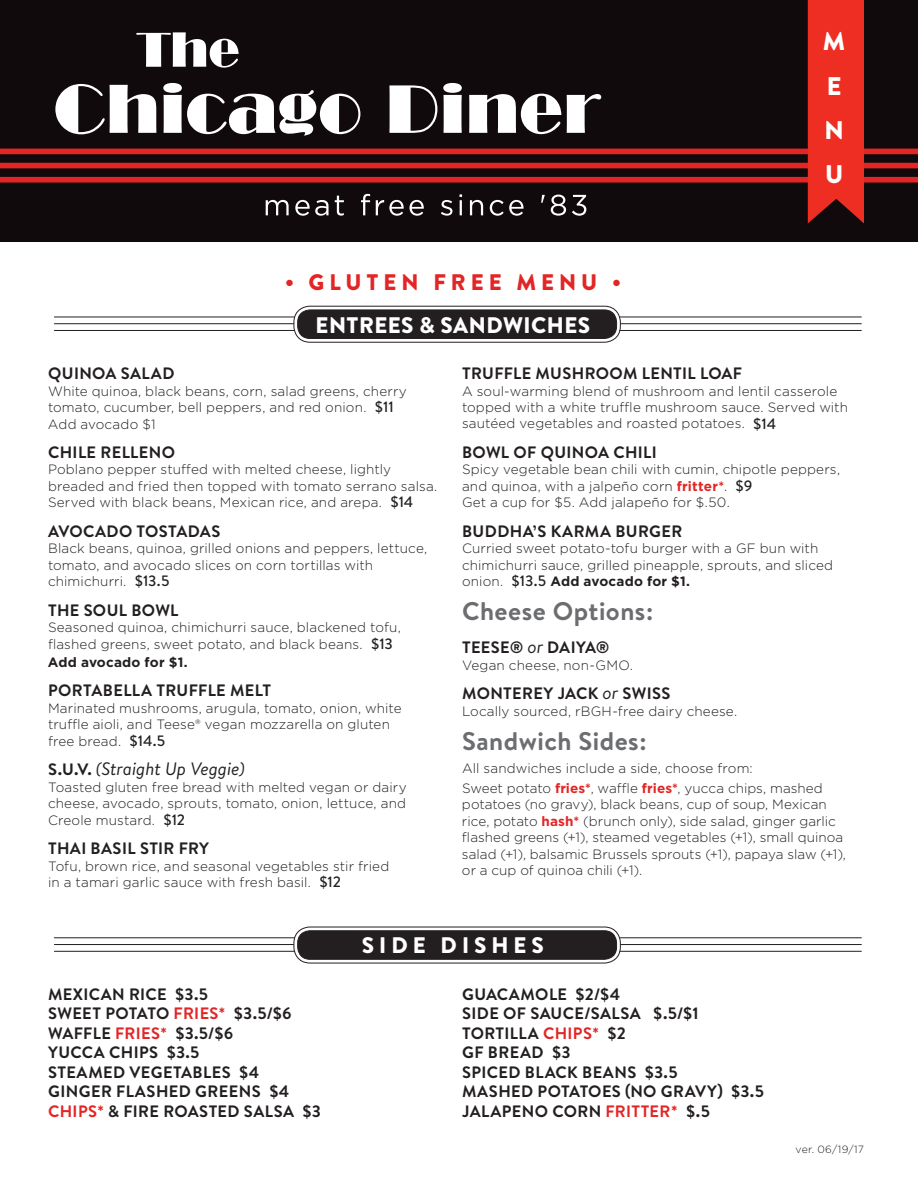
<style>
.page{position:relative;width:918px;height:1188px;background:#fff}
.page>*{position:absolute;margin:0;border:0;box-sizing:border-box;transform-origin:0 0}
.t1{font:700 25.5px "Brandon Text";letter-spacing:.02em;color:#6c6d70}
.t2{font:900 25.5px/44.2px "Brandon Text";color:#fff}
.t3{font:900 22.5px "Brandon Text";letter-spacing:.02em;color:#fff}
.t4{font:900 22.5px "Brandon Text";letter-spacing:.22em;color:#e32525}
.t5{font:900 22.5px "Brandon Text";letter-spacing:.22em;color:#fff}
.t6{font:italic 18px "Brandon Text";letter-spacing:-.005em;color:#231f20}
.t7{font:700 16.5px/19.5px "Brandon Text";letter-spacing:.025em;color:#231f20}
.t8{font:300 13.5px/16.5px "Gotham";letter-spacing:.01em;color:#231f20}
.t9{font:700 13.5px "Gotham";letter-spacing:.015em;color:#231f20}
.t10{font:300 10.5px "Gotham";letter-spacing:.025em;color:#231f20}
.s1{font-family:"Brandon Text";font-weight:500;font-size:15px}
.s2{font-weight:700;font-style:normal;font-size:16.5px}
.s3{font-weight:700;color:#e32525}
.s4{font-weight:700}
.s5{font-weight:400;font-style:italic;font-size:18px}
.s6{color:#e32525}
</style>
<div class="page">
<hr style="left:54px;top:944px;width:240px;height:1px;background:#231f20">
<hr style="left:54px;top:323px;width:240px;height:1px;background:#231f20">
<hr style="left:621px;top:944px;width:240px;height:1px;background:#231f20">
<hr style="left:621px;top:323px;width:240px;height:1px;background:#231f20">
<hr style="left:54px;top:937px;width:240px;height:1px;background:#231f20">
<hr style="left:54px;top:317px;width:240px;height:1px;background:#231f20">
<hr style="left:620px;top:937px;width:241px;height:1px;background:#231f20">
<hr style="left:620px;top:317px;width:241px;height:1px;background:#231f20">
<hr style="left:54px;top:951px;width:240px;height:1px;background:#231f20">
<hr style="left:54px;top:330px;width:240px;height:1px;background:#231f20">
<hr style="left:620px;top:951px;width:241px;height:1px;background:#231f20">
<hr style="left:620px;top:330px;width:241px;height:1px;background:#231f20">
<div style="left:298px;top:931px;width:319px;height:28px;background:#231f20;border-radius:12px"></div>
<div style="left:294px;top:927px;width:327px;height:36px;border:1px solid #231f20;border-radius:16px"></div>
<div style="left:297px;top:930px;width:320px;height:30px;border:1px solid #231f20;border-radius:12px"></div>
<div style="left:298px;top:310px;width:319px;height:28px;background:#231f20;border-radius:12px"></div>
<div style="left:294px;top:306px;width:327px;height:37px;border:1px solid #231f20;border-radius:16px"></div>
<div style="left:297px;top:310px;width:320px;height:29px;border:1px solid #231f20;border-radius:12px"></div>
<div style="left:0;top:0;width:918px;height:242px;background:#110a0c"></div>
<div style="left:0;top:149px;width:918px;height:5px;background:#e32525"></div>
<div style="left:0;top:163px;width:918px;height:5px;background:#e32525"></div>
<div style="left:0;top:177px;width:918px;height:6px;background:#e32525"></div>
<svg style="left:136px;top:32px;width:103px;height:36px"></svg>
<svg style="left:55px;top:83px;width:546px;height:53px"></svg>
<svg style="left:266px;top:194px;width:320px;height:22px"></svg>
<div style="left:808px;top:0;width:56px;height:223px;background:#ee2e22"></div>
<h2 class="t4" style="left:285px;top:266px;width:337px">• GLUTEN FREE MENU •</h2>
<h2 class="t3" style="left:316px;top:309px;width:276px">ENTREES &amp; SANDWICHES</h2>
<h1 class="t2" style="left:823px;top:19px;width:24px">M<br>E<br>N<br>U</h1>
<p class="t7" style="left:48px;top:363px;width:128px">QUINOA SALAD</p>
<p class="t8" style="left:48px;top:382px;width:360px">White quinoa, black beans, corn, salad greens, cherry tomato, cucumber, bell peppers, and red onion. <span class="s1">$11<br></span>Add avocado $1</p>
<p class="t7" style="left:48px;top:442px;width:129px">CHILE RELLENO</p>
<p class="t8" style="left:48px;top:461px;width:391px">Poblano pepper stuffed with melted cheese, lightly breaded and fried then topped with tomato serrano salsa.<br>Served with black beans, Mexican rice, and arepa. <span class="s1">$14</span></p>
<p class="t7" style="left:48px;top:521px;width:174px">AVOCADO TOSTADAS</p>
<p class="t8" style="left:48px;top:540px;width:381px">Black beans, quinoa, grilled onions and peppers, lettuce, tomato, and avocado slices on corn tortillas with chimichurri. <span class="s1">$13.5</span></p>
<p class="t7" style="left:48px;top:600px;width:132px">THE SOUL BOWL</p>
<p class="t8" style="left:48px;top:619px;width:354px">Seasoned quinoa, chimichurri sauce, blackened tofu, flashed greens, sweet potato, and black beans. <span class="s1">$13</span></p>
<p class="t9" style="left:48px;top:653px;width:141px">Add avocado for $1.</p>
<p class="t7" style="left:48px;top:681px;width:225px">PORTABELLA TRUFFLE MELT</p>
<p class="t8" style="left:48px;top:700px;width:355px">Marinated mushrooms, arugula, tomato, onion, white truffle aioli, and Teese® vegan mozzarella on gluten free bread. <span class="s1">$14.5</span></p>
<h3 class="t6" style="left:48px;top:757px;width:198px"><span class="s2">S.U.V.</span> (Straight Up Veggie)</h3>
<p class="t8" style="left:48px;top:779px;width:360px;text-align:justify">Toasted gluten free bread with melted vegan or dairy cheese, avocado, sprouts, tomato, onion, lettuce, and Creole mustard. <span class="s1">$12</span></p>
<p class="t7" style="left:48px;top:839px;width:162px">THAI BASIL STIR FRY</p>
<p class="t8" style="left:48px;top:858px;width:343px">Tofu, brown rice, and seasonal vegetables stir fried in a tamari garlic sauce with fresh basil. <span class="s1">$12</span></p>
<p class="t7" style="left:462px;top:363px;width:282px">TRUFFLE MUSHROOM LENTIL LOAF</p>
<p class="t8" style="left:462px;top:382px;width:387px">A soul-warming blend of mushroom and lentil casserole topped with a white truffle mushroom sauce. Served with sautéed vegetables and roasted potatoes. <span class="s1">$14</span></p>
<p class="t7" style="left:462px;top:442px;width:196px">BOWL OF QUINOA CHILI</p>
<p class="t8" style="left:462px;top:461px;width:380px">Spicy vegetable bean chili with cumin, chipotle peppers, and quinoa, with a jalpeño corn <span class="s3">fritter*</span>. <span class="s1">$9<br></span>Get a cup for $5. Add jalapeño for $.50.</p>
<p class="t7" style="left:462px;top:521px;width:222px">BUDDHA’S KARMA BURGER</p>
<p class="t8" style="left:462px;top:540px;width:373px">Curried sweet potato-tofu burger with a GF bun with chimichurri sauce, grilled pineapple, sprouts, and sliced onion. <span class="s1">$13.5</span> <span class="s4">Add avocado for $1.</span></p>
<h1 class="t1" style="left:462px;top:594px;width:193px">Cheese Options:</h1>
<p class="t7" style="left:462px;top:637px;width:149px">TEESE® <span class="s5">or</span> DAIYA®</p>
<p class="t8" style="left:462px;top:656px;width:173px">Vegan cheese, non-GMO.</p>
<p class="t7" style="left:462px;top:683px;width:210px">MONTEREY JACK <span class="s5">or</span> SWISS</p>
<p class="t8" style="left:462px;top:702px;width:277px">Locally sourced, rBGH-free dairy cheese.</p>
<h1 class="t1" style="left:462px;top:723px;width:186px">Sandwich Sides:</h1>
<p class="t8" style="left:462px;top:758px;width:362px;line-height:19.8px">All sandwiches include a side, choose from:<br>Sweet potato <span class="s3">fries*</span>, waffle <span class="s3">fries*</span>, yucca chips, mashed</p>
<p class="t8" style="left:462px;top:796px;width:386px">potatoes (no gravy), black beans, cup of soup, Mexican rice, potato <span class="s3">hash*</span> (brunch only), side salad, ginger garlic flashed greens (+1), steamed vegetables (+1), small quinoa salad (+1), balsamic Brussels sprouts (+1), papaya slaw (+1), or a cup of quinoa chili (+1).</p>
<h2 class="t5" style="left:362px;top:929px;width:184px">SIDE DISHES</h2>
<p class="t7" style="left:48px;top:984px;width:274px">MEXICAN RICE $3.5<br>SWEET POTATO <span class="s6">FRIES*</span> $3.5/$6<br>WAFFLE <span class="s6">FRIES*</span> $3.5/$6<br>YUCCA CHIPS $3.5<br>STEAMED VEGETABLES $4<br>GINGER FLASHED GREENS $4<br><span class="s6">CHIPS*</span> &amp; FIRE ROASTED SALSA $3</p>
<p class="t7" style="left:462px;top:984px;width:303px">GUACAMOLE $2/$4<br>SIDE OF SAUCE/SALSA $.5/$1<br>TORTILLA <span class="s6">CHIPS*</span> $2<br>GF BREAD $3<br>SPICED BLACK BEANS $3.5<br>MASHED POTATOES (NO GRAVY) $3.5<br>JALAPENO CORN <span class="s6">FRITTER*</span> $.5</p>
<p class="t10" style="left:796px;top:1143px;width:70px">ver. 06/19/17</p>
</div>
